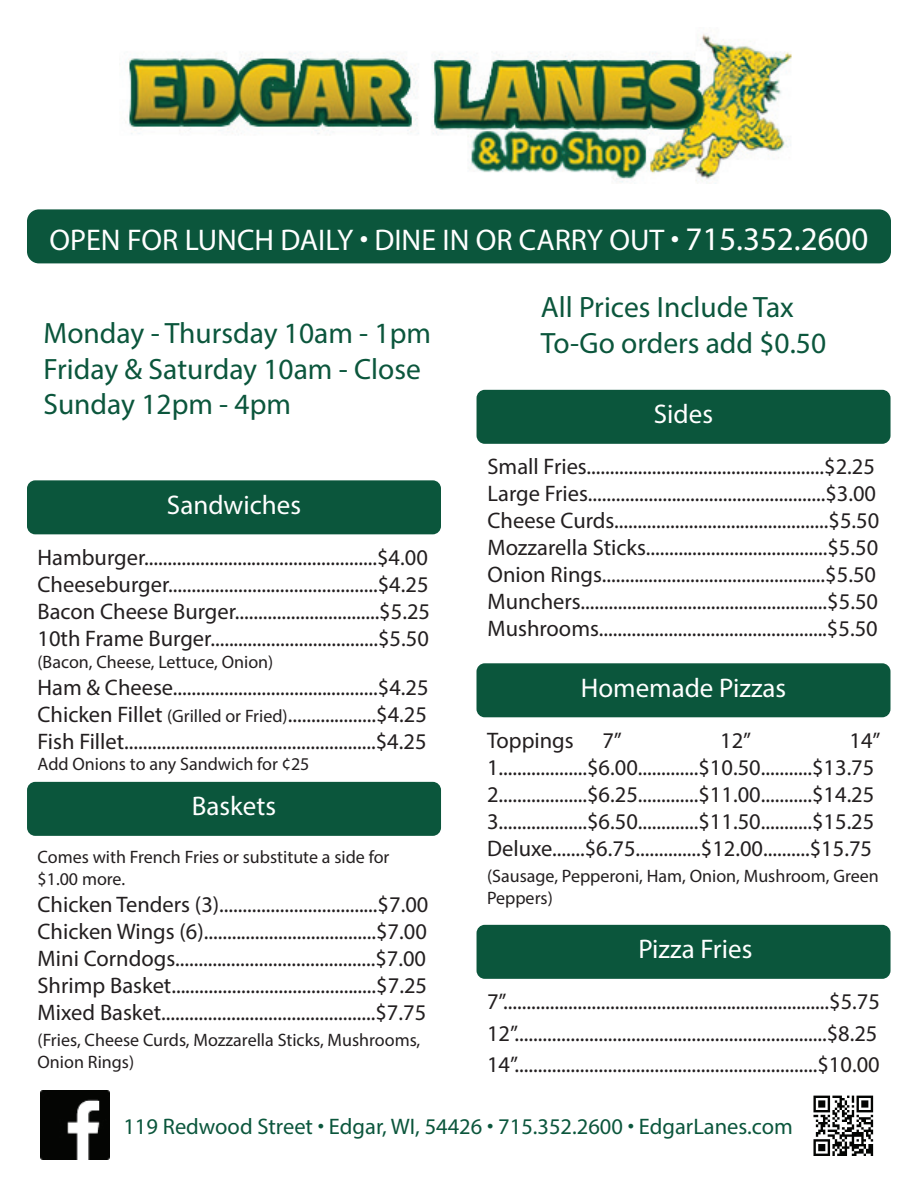
<style>
.page{position:relative;width:918px;height:1188px;background:#fff}
.page>*{position:absolute;margin:0;border:0;box-sizing:border-box;transform-origin:0 0}
.t1{font:30px "Myriad Pro";color:#fff}
.t2{font:29.55px/35.4px "Myriad Pro";color:#0b563c}
.t3{font:27px "Myriad Pro";color:#fff}
.t4{font:22.5px/27px "Myriad Pro";color:#231f20;text-align:justify}
.t5{font:22.5px "Myriad Pro";color:#0b563c}
.t6{font:18px/21.6px "Myriad Pro";color:#231f20}
.s1{font-size:33px}
.s2{font-size:18px}
</style>
<div class="page">
<img style="left:125px;top:33px;width:667px;height:150px">
<div style="left:27px;top:209px;width:864px;height:54px;background:#0b563c;border-radius:12px"></div>
<div style="left:27px;top:480px;width:414px;height:54px;background:#0b563c;border-radius:8px"></div>
<div style="left:27px;top:782px;width:414px;height:54px;background:#0b563c;border-radius:8px"></div>
<div style="left:477px;top:390px;width:414px;height:54px;background:#0b563c;border-radius:8px"></div>
<div style="left:477px;top:663px;width:414px;height:54px;background:#0b563c;border-radius:8px"></div>
<div style="left:477px;top:925px;width:414px;height:54px;background:#0b563c;border-radius:8px"></div>
<img style="left:41px;top:1090px;width:69px;height:69px">
<img style="left:813px;top:1095px;width:61px;height:61px">
<h1 class="t1" style="left:50px;top:221px;width:820px">OPEN FOR LUNCH DAILY • DINE IN OR CARRY OUT • <span class="s1">715.352.2600</span></h1>
<h2 class="t2" style="left:44px;top:315px;width:389px">Monday - Thursday 10am - 1pm<br>Friday &amp; Saturday 10am - Close<br>Sunday 12pm - 4pm</h2>
<p class="t3" style="left:167px;top:488px;width:136px">Sandwiches</p>
<p class="t4" style="left:38px;top:544px;width:394px">Hamburger..................................................$4.00<br>Cheeseburger.............................................$4.25<br>Bacon Cheese Burger...............................$5.25<br>10th Frame Burger....................................$5.50</p>
<p class="t6" style="left:38px;top:650px;width:237px">(Bacon, Cheese, Lettuce, Onion)</p>
<p class="t4" style="left:38px;top:673px;width:393px">Ham &amp; Cheese............................................$4.25<br>Chicken Fillet <span class="s2">(Grilled or Fried)</span>...................$4.25<br>Fish Fillet......................................................$4.25</p>
<p class="t6" style="left:38px;top:753px;width:273px">Add Onions to any Sandwich for ¢25</p>
<p class="t3" style="left:192px;top:790px;width:86px">Baskets</p>
<p class="t6" style="left:38px;top:846px;width:353px">Comes with French Fries or substitute a side for $1.00 more.</p>
<p class="t4" style="left:38px;top:890px;width:392px">Chicken Tenders (3)..................................$7.00<br>Chicken Wings (6).....................................$7.00<br>Mini Corndogs...........................................$7.00<br>Shrimp Basket............................................$7.25<br>Mixed Basket..............................................$7.75</p>
<p class="t6" style="left:38px;top:1029px;width:384px">(Fries, Cheese Curds, Mozzarella Sticks, Mushrooms,<br>Onion Rings)</p>
<h2 class="t2" style="left:541px;top:289px;width:287px">All Prices Include Tax<br>To-Go orders add $0.50</h2>
<p class="t3" style="left:654px;top:398px;width:61px">Sides</p>
<p class="t4" style="left:488px;top:453px;width:393px;text-align:left">Small Fries...................................................$2.25<br>Large Fries...................................................$3.00<br>Cheese Curds..............................................$5.50<br>Mozzarella Sticks.......................................$5.50<br>Onion Rings................................................$5.50<br>Munchers.....................................................$5.50<br>Mushrooms.................................................$5.50</p>
<p class="t3" style="left:581px;top:671px;width:207px">Homemade Pizzas</p>
<p class="t4" style="left:487px;top:726px;width:88px">Toppings</p>
<p class="t4" style="left:602px;top:726px;width:21px">7”</p>
<p class="t4" style="left:720px;top:726px;width:33px">12”</p>
<p class="t4" style="left:487px;top:726px;width:395px;text-align:left;text-indent:362px">14” 1...................$6.00.............$10.50...........$13.75<br>2...................$6.25.............$11.00...........$14.25<br>3...................$6.50.............$11.50...........$15.25<br>Deluxe.......$6.75..............$12.00..........$15.75</p>
<p class="t6" style="left:487px;top:865px;width:393px">(Sausage, Pepperoni, Ham, Onion, Mushroom, Green<br>Peppers)</p>
<p class="t3" style="left:638px;top:933px;width:116px">Pizza Fries</p>
<p class="t4" style="left:487px;top:986px;width:394px;line-height:31.5px">7”......................................................................$5.75<br>12”...................................................................$8.25<br>14”.................................................................$10.00</p>
<p class="t5" style="left:123px;top:1113px;width:671px">119 Redwood Street • Edgar, WI, 54426 • 715.352.2600 • EdgarLanes.com</p>
</div>
